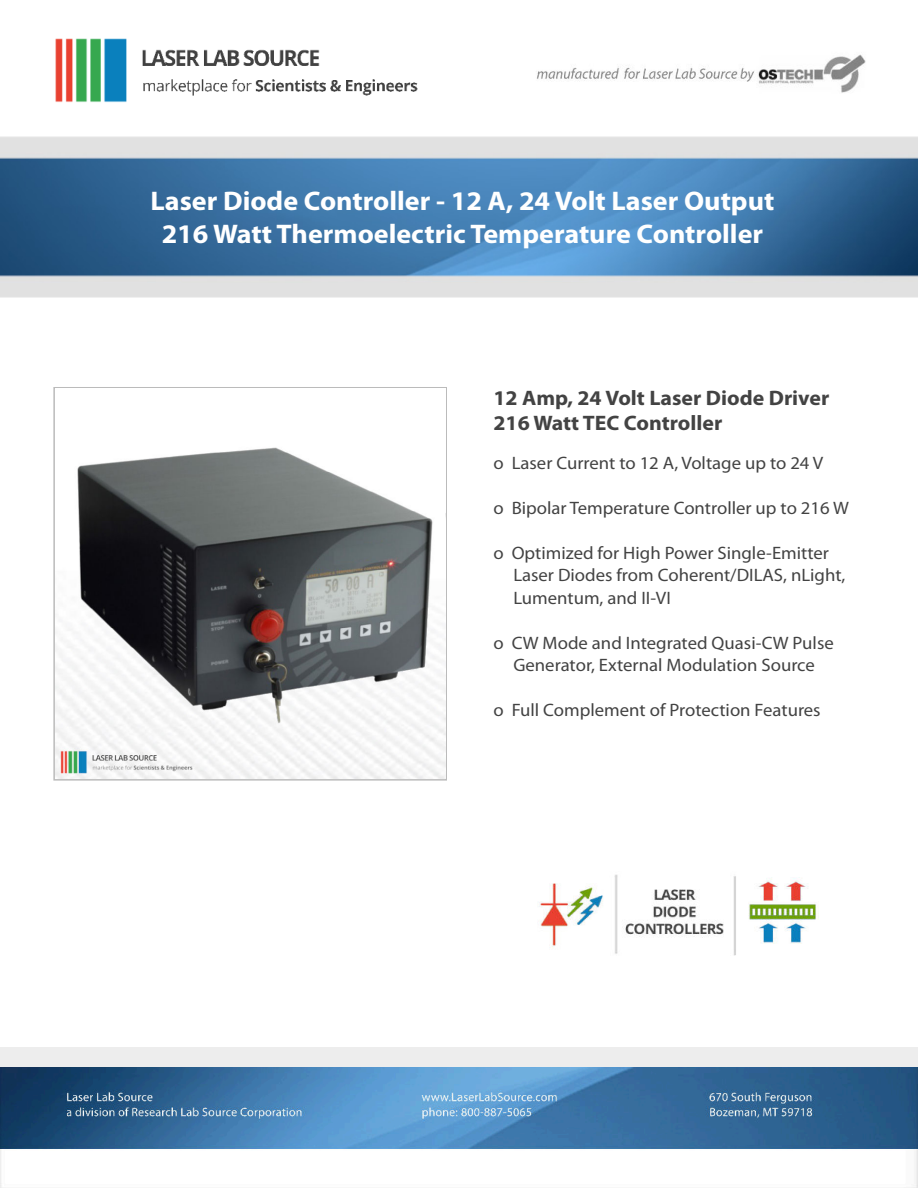
<style>
.page{position:relative;width:918px;height:1188px;background:#fff}
.page>*{position:absolute;margin:0;border:0;box-sizing:border-box;transform-origin:0 0}
.t1{font:700 27px/32.4px "Myriad Pro";color:#fff;text-align:center;scale:1.04 1}
.t2{font:700 21px/25.2px "Myriad Pro";color:#434343;scale:1.04 1}
.t3{font:18px/22.5px "Myriad Pro";color:#434343;scale:1.04 1}
</style>
<div class="page">
<img style="left:0;top:136px;width:918px;height:161px">
<img style="left:0;top:1066px;width:918px;height:122px">
<div style="left:53px;top:387px;width:394px;height:394px;border:2px solid #bbb"></div>
<img style="left:56px;top:389px;width:390px;height:389px">
<img style="left:55px;top:38px;width:363px;height:64px">
<img style="left:537px;top:54px;width:329px;height:39px">
<div style="left:0;top:1047px;width:918px;height:19px;background:#ededed"></div>
<img style="left:539px;top:874px;width:279px;height:82px">
<h1 class="t1" style="left:150px;top:187px;width:602px">Laser Diode Controller - 12 A, 24 Volt Laser Output<br>216 Watt Thermoelectric Temperature Controller</h1>
<p class="t2" style="left:494px;top:387px;width:324px">12 Amp, 24 Volt Laser Diode Driver<br>216 Watt TEC Controller</p>
<p class="t3" style="left:494px;top:453px;width:319px">ο Laser Current to 12 A, Voltage up to 24 V</p>
<p class="t3" style="left:494px;top:498px;width:343px">ο Bipolar Temperature Controller up to 216 W</p>
<p class="t3" style="left:513px;top:543px;width:321px;text-indent:-20px">ο Optimized for High Power Single-Emitter<br>Laser Diodes from Coherent/DILAS, nLight,<br>Lumentum, and II-VI</p>
<p class="t3" style="left:494px;top:633px;width:329px;text-align:center">ο CW Mode and Integrated Quasi-CW Pulse<br>Generator, External Modulation Source</p>
<p class="t3" style="left:494px;top:700px;width:316px">ο Full Complement of Protection Features</p>
</div>
